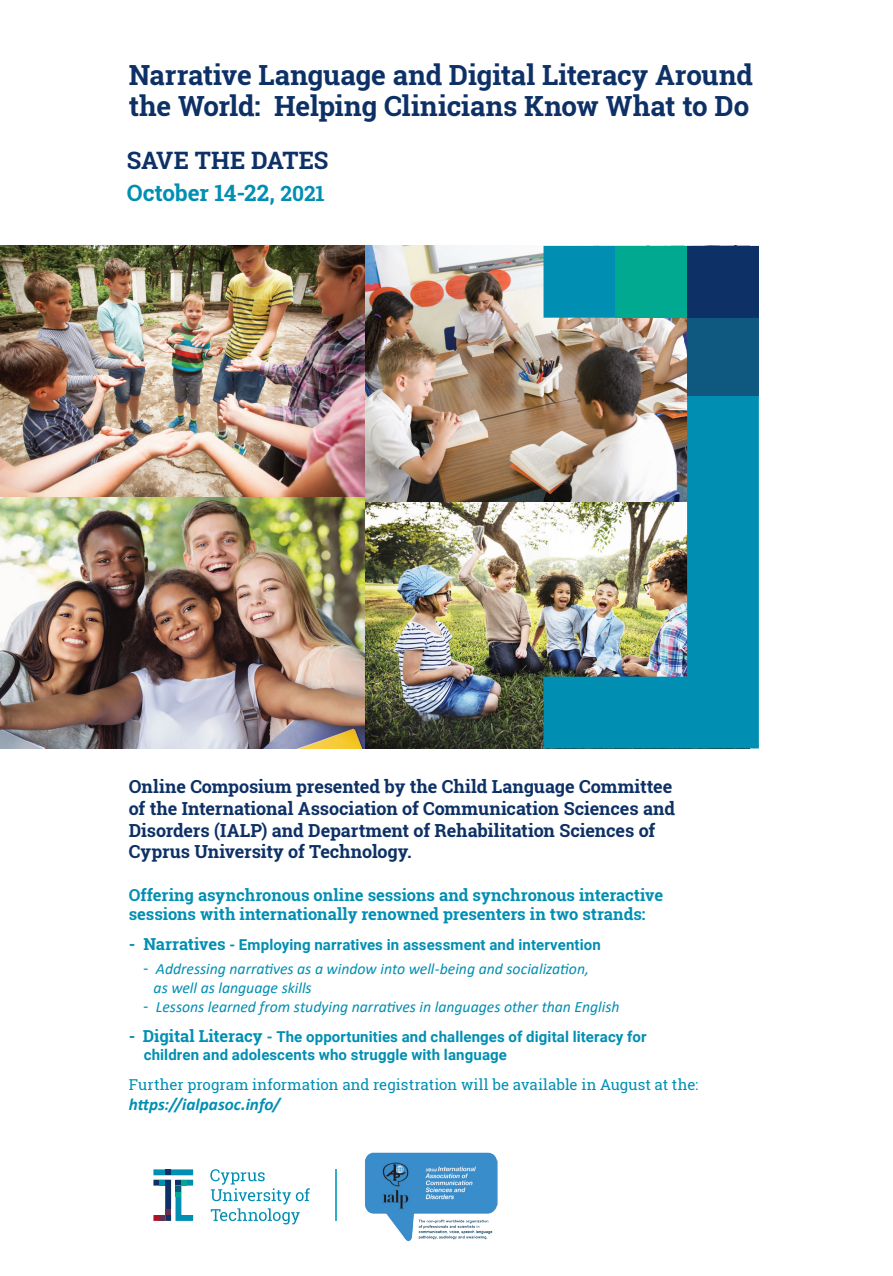
<style>
.page{position:relative;width:893px;height:1276px;background:#fff}
.page>*{position:absolute;margin:0;border:0;box-sizing:border-box;transform-origin:0 0}
.t1{font:700 27.75px/31.5px "Roboto Slab";letter-spacing:-.01em;color:#0d3166}
.t2{font:700 24px "Roboto Slab";color:#0d3166}
.t3{font:700 22.5px "Roboto Slab";letter-spacing:-.005em;color:#008fb3}
.t4{font:700 18px/21.6px "Roboto Slab";letter-spacing:-.005em;color:#0d3166}
.t5{font:italic 700 17.1px "Calibri";color:#008fb3}
.t6{font:700 16.5px/19.8px "Roboto Slab";letter-spacing:-.005em;color:#008fb3}
.t7{font:italic 15.75px/18.9px "Calibri";color:#008fb3}
.t8{font:700 15px/18px "Roboto";letter-spacing:.01em;color:#008fb3}
.t9{font:15px "Roboto Slab";letter-spacing:.005em;color:#008fb3}
.s1{font-size:21px}
.s2{font-family:"Roboto Slab";font-size:16.5px}
.s3{font-family:"Roboto Slab";font-style:normal}
</style>
<div class="page">
<img style="left:364px;top:246px;width:179px;height:502px">
<img style="left:0;top:246px;width:364px;height:251px">
<img style="left:0;top:497px;width:364px;height:251px">
<svg style="left:210px;top:1169px;width:100px;height:55px"></svg>
<svg style="left:153px;top:1169px;width:40px;height:52px"></svg>
<hr style="left:335px;top:1169px;width:1px;height:51px;background:#32afc8">
<img style="left:543px;top:246px;width:216px;height:502px">
<div style="left:615px;top:246px;width:72px;height:72px;background:#00a98f"></div>
<div style="left:687px;top:246px;width:72px;height:72px;background:#0d3166"></div>
<div style="left:687px;top:318px;width:72px;height:78px;background:#0f587f"></div>
<img style="left:365px;top:1152px;width:133px;height:89px">
<h1 class="t1" style="left:129px;top:59px;width:626px">Narrative Language and Digital Literacy Around the World: Helping Clinicians Know What to Do</h1>
<h2 class="t2" style="left:127px;top:144px;width:203px">SAVE THE DATES</h2>
<p class="t3" style="left:127px;top:177px;width:200px">October 14-22, <span class="s1">2021</span></p>
<p class="t4" style="left:129px;top:776px;width:548px">Online Composium presented by the Child Language Committee of the International Association of Communication Sciences and Disorders (IALP) and Department of Rehabilitation Sciences of Cyprus University of Technology.</p>
<p class="t6" style="left:129px;top:884px;width:536px">Offering asynchronous online sessions and synchronous interactive sessions with internationally renowned presenters in two strands:</p>
<p class="t8" style="left:129px;top:935px;width:474px"><span class="s2">- Narratives</span> - Employing narratives in assessment and intervention</p>
<p class="t7" style="left:154px;top:958px;width:437px;text-indent:-11px"><span class="s3">-</span> Addressing narratives as a window into well-being and socialization, as well as language skills</p>
<p class="t7" style="left:143px;top:996px;width:478px"><span class="s3">-</span> Lessons learned from studying narratives in languages other than English</p>
<p class="t8" style="left:144px;top:1027px;width:504px;text-indent:-15px"><span class="s2">- Digital Literacy</span> - The opportunities and challenges of digital literacy for children and adolescents who struggle with language</p>
<p class="t9" style="left:129px;top:1074px;width:571px">Further program information and registration will be available in August at the:</p>
<p class="t5" style="left:129px;top:1092px;width:153px">https://ialpasoc.info/</p>
</div>
